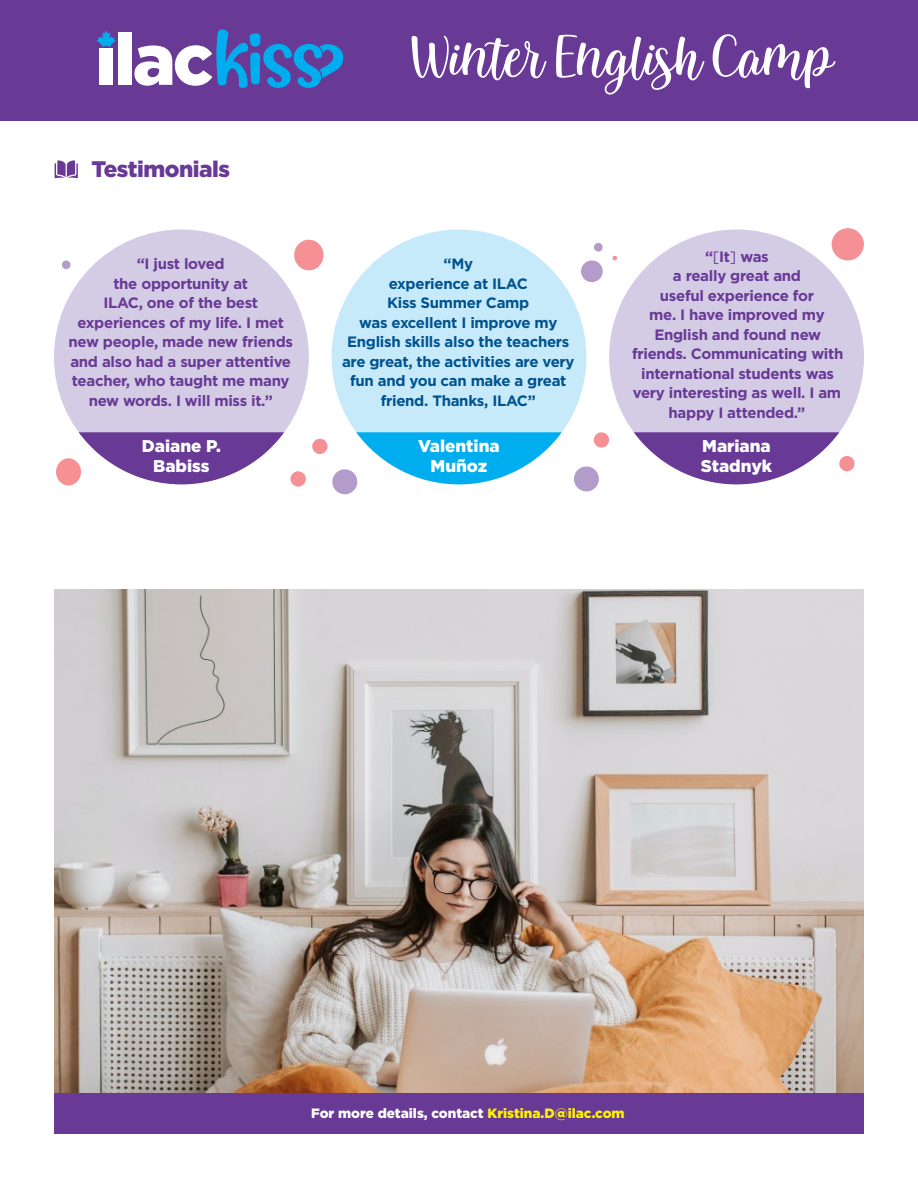
<style>
.page{position:relative;width:918px;height:1188px;background:#fff}
.page>*{position:absolute;margin:0;border:0;box-sizing:border-box;transform-origin:0 0}
.t1{font:61.5px "Kembara Cinta";color:#fff}
.t2{font:900 22.5px "Gotham";letter-spacing:-.02em;color:#683a96}
.t3{font:900 16.95px/19.5px "Gotham";color:#fff;text-align:center}
.t4{font:700 15px/19.5px "Gotham";letter-spacing:-.02em;color:#683a96;text-align:center}
.t5{font:700 15px/19.5px "Gotham";letter-spacing:-.02em;color:#00538e;text-align:center}
.t6{font:900 13.5px "Gotham";color:#fff}
.s1{font-weight:400}
.s2{color:#fff200}
</style>
<div class="page">
<div style="left:54px;top:229px;width:255px;height:255px;background:#d4cbe5;border-radius:50%"></div>
<div style="left:332px;top:229px;width:254px;height:255px;background:#c7eafb;border-radius:50%"></div>
<div style="left:609px;top:229px;width:255px;height:255px;background:#d4cbe5;border-radius:50%"></div>
<svg style="left:79px;top:432px;width:205px;height:52px"></svg>
<svg style="left:356px;top:432px;width:206px;height:52px"></svg>
<svg style="left:634px;top:432px;width:205px;height:52px"></svg>
<img style="left:54px;top:590px;width:810px;height:504px">
<div style="left:54px;top:1094px;width:810px;height:40px;background:#683a96"></div>
<div style="left:0;top:0;width:918px;height:121px;background:#683a96"></div>
<div style="left:99px;top:48px;width:14px;height:37px;background:#fff"></div>
<div style="left:118px;top:33px;width:14px;height:52px;background:#fff"></div>
<svg style="left:97px;top:31px;width:19px;height:16px"></svg>
<svg style="left:134px;top:29px;width:210px;height:59px"></svg>
<svg style="left:55px;top:160px;width:23px;height:18px"></svg>
<svg style="left:291px;top:471px;width:15px;height:16px"></svg>
<svg style="left:839px;top:456px;width:16px;height:15px"></svg>
<svg style="left:593px;top:432px;width:17px;height:16px"></svg>
<div style="left:294px;top:240px;width:30px;height:30px;background:#f59094;border-radius:50%"></div>
<div style="left:56px;top:458px;width:25px;height:27px;background:#f59094;border-radius:50%"></div>
<svg style="left:312px;top:439px;width:16px;height:15px"></svg>
<div style="left:832px;top:228px;width:32px;height:32px;background:#f59094;border-radius:50%"></div>
<div style="left:332px;top:469px;width:25px;height:25px;background:#b39cca;border-radius:50%"></div>
<svg style="left:574px;top:466px;width:25px;height:26px"></svg>
<svg style="left:581px;top:260px;width:22px;height:22px"></svg>
<svg style="left:594px;top:243px;width:9px;height:9px"></svg>
<svg style="left:62px;top:260px;width:9px;height:9px"></svg>
<svg style="left:612px;top:256px;width:5px;height:5px"></svg>
<h2 class="t2" style="left:91px;top:154px;width:140px">Testimonials</h2>
<h1 class="t1" style="left:411px;top:34px;width:425px">Winter English Camp</h1>
<p class="t4" style="left:69px;top:254px;width:226px">“I just loved<br>the opportunity at<br>ILAC, one of the best experiences of my life. I met new people, made new friends and also had a super attentive teacher, who taught me many new words. I will miss it.”</p>
<p class="t4" style="left:632px;top:247px;width:213px">“<span class="s1">[</span>It<span class="s1">]</span> was<br>a really great and<br>useful experience for<br>me. I have improved my<br>English and found new friends. Communicating with international students was very interesting as well. I am happy I attended.”</p>
<p class="t3" style="left:142px;top:436px;width:81px">Daiane P.<br>Babiss</p>
<p class="t3" style="left:418px;top:436px;width:83px">Valentina<br>Muñoz</p>
<p class="t3" style="left:701px;top:436px;width:73px;text-align:left">Mariana<br>Stadnyk</p>
<p class="t5" style="left:342px;top:254px;width:234px">“My<br>experience at ILAC<br>Kiss Summer Camp<br>was excellent I improve my<br>English skills also the teachers are great, the activities are very fun and you can make a great friend. Thanks, ILAC”</p>
<p class="t6" style="left:311px;top:1103px;width:315px">For more details, contact <span class="s2">Kristina.D@ilac.com</span></p>
</div>
